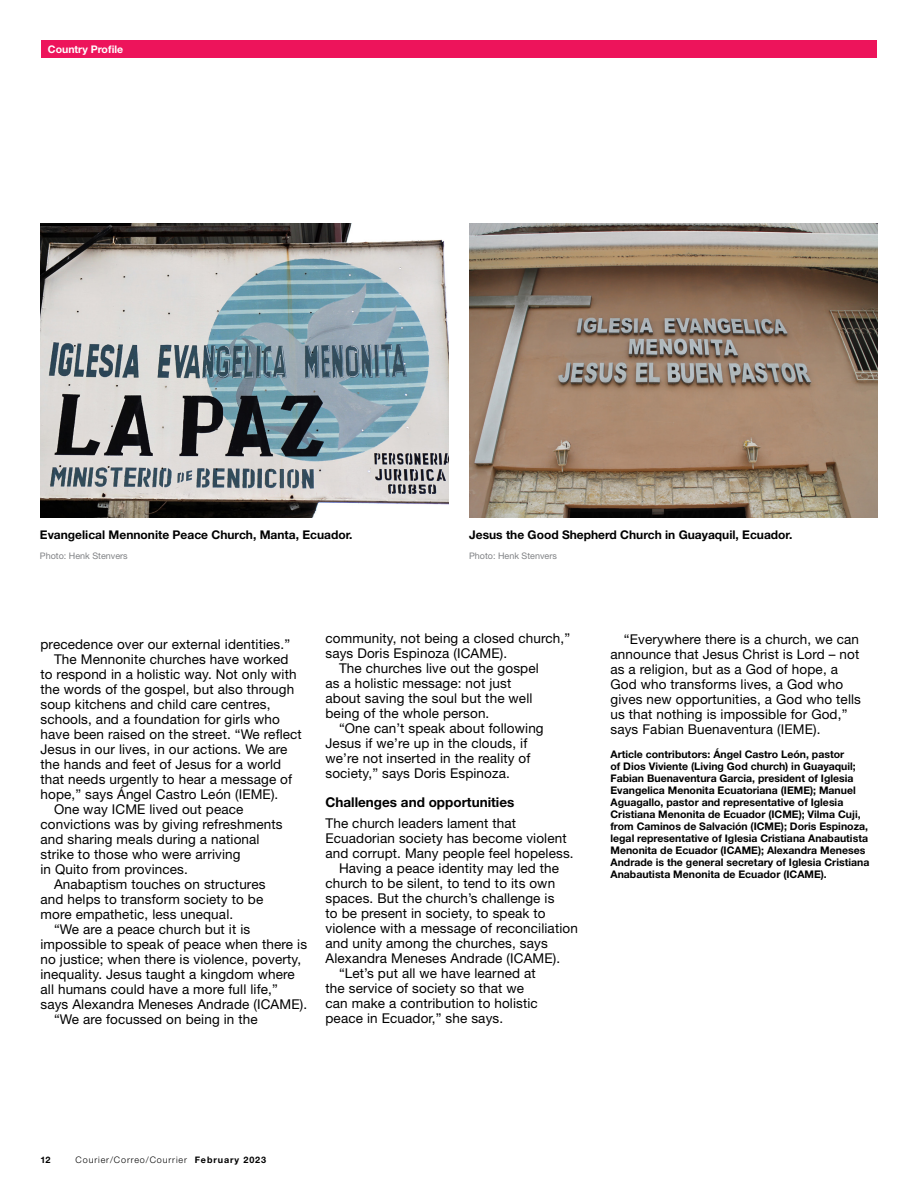
<style>
.page{position:relative;width:918px;height:1188px;background:#fff}
.page>*{position:absolute;margin:0;border:0;box-sizing:border-box;transform-origin:0 0}
.t1{font:13.5px/15px "Helvetica Neue LT Std";letter-spacing:.01em;color:#000}
.t2{font:700 13.5px "Helvetica Neue LT Std";color:#000}
.t3{font:700 12px "Helvetica Neue LT Std";color:#000}
.t4{font:700 10.5px/12px "Helvetica Neue LT Std";color:#000}
.t5{font:700 10.5px "Helvetica Neue LT Std";color:#fff}
.t6{font:9px "Helvetica Neue LT Std";color:#808285}
.t7{font:300 9px "Helvetica Neue LT Std";letter-spacing:.1em;color:#000}
.t8{font:700 9px "Helvetica Neue LT Std";color:#000}
.s1{font-weight:700}
</style>
<div class="page">
<img style="left:40px;top:224px;width:408px;height:294px">
<img style="left:469px;top:224px;width:409px;height:294px">
<div style="left:41px;top:40px;width:836px;height:18px;background:#ed145b"></div>
<p class="t5" style="left:48px;top:43px;width:77px">Country Profile</p>
<p class="t3" style="left:40px;top:527px;width:314px">Evangelical Mennonite Peace Church, Manta, Ecuador.</p>
<p class="t6" style="left:40px;top:551px;width:89px">Photo: Henk Stenvers</p>
<p class="t3" style="left:469px;top:527px;width:325px">Jesus the Good Shepherd Church in Guayaquil, Ecuador.</p>
<p class="t6" style="left:469px;top:551px;width:89px">Photo: Henk Stenvers</p>
<p class="t1" style="left:40px;top:637px;width:251px">precedence over our external identities.”</p>
<p class="t1" style="left:54px;top:652px;width:236px">The Mennonite churches have worked</p>
<p class="t1" style="left:40px;top:667px;width:258px">to respond in a holistic way. Not only with</p>
<p class="t1" style="left:40px;top:682px;width:255px">the words of the gospel, but also through</p>
<p class="t1" style="left:40px;top:697px;width:231px">soup kitchens and child care centres,</p>
<p class="t1" style="left:40px;top:712px;width:241px">schools, and a foundation for girls who</p>
<p class="t1" style="left:40px;top:727px;width:263px">have been raised on the street. “We reflect</p>
<p class="t1" style="left:40px;top:742px;width:249px">Jesus in our lives, in our actions. We are</p>
<p class="t1" style="left:40px;top:757px;width:242px">the hands and feet of Jesus for a world</p>
<p class="t1" style="left:40px;top:772px;width:253px">that needs urgently to hear a message of</p>
<p class="t1" style="left:40px;top:787px;width:239px">hope,” says Ángel Castro León (IEME).</p>
<p class="t1" style="left:54px;top:802px;width:191px">One way ICME lived out peace</p>
<p class="t1" style="left:40px;top:817px;width:244px">convictions was by giving refreshments</p>
<p class="t1" style="left:40px;top:832px;width:221px">and sharing meals during a national</p>
<p class="t1" style="left:40px;top:847px;width:202px">strike to those who were arriving</p>
<p class="t1" style="left:40px;top:862px;width:149px">in Quito from provinces.</p>
<p class="t1" style="left:54px;top:877px;width:213px">Anabaptism touches on structures</p>
<p class="t1" style="left:40px;top:892px;width:224px">and helps to transform society to be</p>
<p class="t1" style="left:40px;top:907px;width:194px">more empathetic, less unequal.</p>
<p class="t1" style="left:54px;top:922px;width:198px">“We are a peace church but it is</p>
<p class="t1" style="left:40px;top:937px;width:268px">impossible to speak of peace when there is</p>
<p class="t1" style="left:40px;top:952px;width:262px">no justice; when there is violence, poverty,</p>
<p class="t1" style="left:40px;top:967px;width:256px">inequality. Jesus taught a kingdom where</p>
<p class="t1" style="left:40px;top:982px;width:239px">all humans could have a more full life,”</p>
<p class="t1" style="left:40px;top:997px;width:268px">says Alexandra Meneses Andrade (ICAME).</p>
<p class="t1" style="left:54px;top:1012px;width:205px">“We are focussed on being in the</p>
<p class="t1" style="left:326px;top:631px;width:246px">community, not being a closed church,”</p>
<p class="t1" style="left:326px;top:646px;width:183px">says Doris Espinoza (ICAME).</p>
<p class="t1" style="left:339px;top:661px;width:201px">The churches live out the gospel</p>
<p class="t1" style="left:326px;top:676px;width:187px">as a holistic message: not just</p>
<p class="t1" style="left:326px;top:691px;width:208px">about saving the soul but the well</p>
<p class="t1" style="left:326px;top:706px;width:165px">being of the whole person.</p>
<p class="t1" style="left:339px;top:721px;width:206px">“One can’t speak about following</p>
<p class="t1" style="left:326px;top:736px;width:203px">Jesus if we’re up in the clouds, if</p>
<p class="t1" style="left:326px;top:751px;width:206px">we’re not inserted in the reality of</p>
<p class="t1" style="left:326px;top:766px;width:186px">society,” says Doris Espinoza.</p>
<p class="t2" style="left:326px;top:793px;width:190px">Challenges and opportunities</p>
<p class="t1" style="left:326px;top:816px;width:192px">The church leaders lament that</p>
<p class="t1" style="left:326px;top:831px;width:243px">Ecuadorian society has become violent</p>
<p class="t1" style="left:326px;top:846px;width:250px">and corrupt. Many people feel hopeless.</p>
<p class="t1" style="left:339px;top:861px;width:222px">Having a peace identity may led the</p>
<p class="t1" style="left:326px;top:876px;width:231px">church to be silent, to tend to its own</p>
<p class="t1" style="left:326px;top:891px;width:230px">spaces. But the church’s challenge is</p>
<p class="t1" style="left:326px;top:906px;width:222px">to be present in society, to speak to</p>
<p class="t1" style="left:326px;top:921px;width:254px">violence with a message of reconciliation</p>
<p class="t1" style="left:326px;top:936px;width:224px">and unity among the churches, says</p>
<p class="t1" style="left:326px;top:951px;width:236px">Alexandra Meneses Andrade (ICAME).</p>
<p class="t1" style="left:339px;top:966px;width:198px">“Let’s put all we have learned at</p>
<p class="t1" style="left:326px;top:981px;width:200px">the service of society so that we</p>
<p class="t1" style="left:326px;top:996px;width:214px">can make a contribution to holistic</p>
<p class="t1" style="left:326px;top:1011px;width:179px">peace in Ecuador,” she says.</p>
<p class="t1" style="left:610px;top:631px;width:252px;text-indent:14px">“Everywhere there is a church, we can announce that Jesus Christ is Lord – not as a religion, but as a God of hope, a God who transforms lives, a God who gives new opportunities, a God who tells us that nothing is impossible for God,” says Fabian Buenaventura (IEME).</p>
<p class="t4" style="left:610px;top:748px;width:260px">Article contributors: Ángel Castro León, pastor<br>of Dios Viviente (Living God church) in Guayaquil; Fabian Buenaventura Garcia, president of Iglesia Evangelica Menonita Ecuatoriana (IEME); Manuel Aguagallo, pastor and representative of Iglesia Cristiana Menonita de Ecuador (ICME); Vilma Cuji, from Caminos de Salvación (ICME); Doris Espinoza, legal representative of Iglesia Cristiana Anabautista Menonita de Ecuador (ICAME); Alexandra Meneses Andrade is the general secretary of Iglesia Cristiana Anabautista Menonita de Ecuador (ICAME).</p>
<p class="t8" style="left:40px;top:1154px;width:12px">12</p>
<p class="t7" style="left:76px;top:1154px;width:192px">Courier/Correo/Courrier <span class="s1">February 2023</span></p>
</div>
